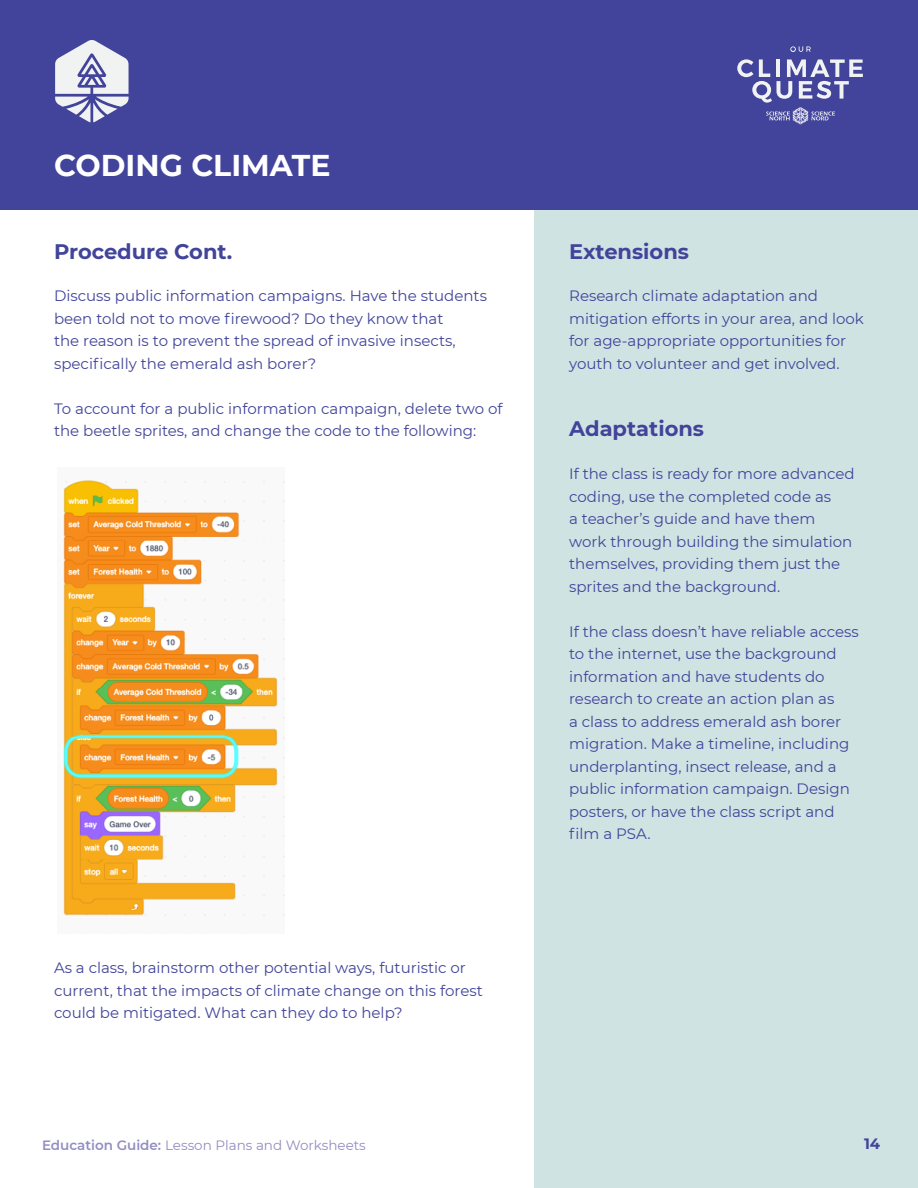
<style>
.page{position:relative;width:918px;height:1188px;background:#fff}
.page>*{position:absolute;margin:0;border:0;box-sizing:border-box;transform-origin:0 0}
.t1{font:700 30px "Montserrat";color:#fff}
.t2{font:700 21px "Montserrat";color:#41449a}
.t3{font:15px/22.5px "Montserrat";color:#41449a}
.t4{font:700 15px "Montserrat";color:#41449a}
.t5{font:13.5px "Montserrat";color:#928dc3}
.s1{font-weight:600}
</style>
<div class="page">
<div style="left:535px;top:186px;width:383px;height:1002px;background:#d0e3e3"></div>
<div style="left:0;top:0;width:918px;height:210px;background:#41449a"></div>
<svg style="left:790px;top:46px;width:21px;height:6px"></svg>
<svg style="left:737px;top:59px;width:126px;height:66px"></svg>
<svg style="left:55px;top:40px;width:74px;height:82px"></svg>
<img style="left:63px;top:480px;width:221px;height:436px">
<h1 class="t1" style="left:54px;top:144px;width:278px">CODING CLIMATE</h1>
<h2 class="t2" style="left:54px;top:236px;width:180px">Procedure Cont.</h2>
<p class="t3" style="left:54px;top:284px;width:435px">Discuss public information campaigns. Have the students been told not to move firewood? Do they know that<br>the reason is to prevent the spread of invasive insects, specifically the emerald ash borer?</p>
<p class="t3" style="left:54px;top:397px;width:450px">To account for a public information campaign, delete two of the beetle sprites, and change the code to the following:</p>
<p class="t3" style="left:54px;top:956px;width:430px">As a class, brainstorm other potential ways, futuristic or current, that the impacts of climate change on this forest could be mitigated. What can they do to help?</p>
<h2 class="t2" style="left:569px;top:236px;width:121px">Extensions</h2>
<p class="t3" style="left:569px;top:284px;width:296px">Research climate adaptation and mitigation efforts in your area, and look for age-appropriate opportunities for youth to volunteer and get involved.</p>
<h2 class="t2" style="left:569px;top:414px;width:136px">Adaptations</h2>
<p class="t3" style="left:569px;top:462px;width:287px">If the class is ready for more advanced coding, use the completed code as<br>a teacher’s guide and have them work through building the simulation themselves, providing them just the sprites and the background.</p>
<p class="t3" style="left:569px;top:620px;width:291px">If the class doesn’t have reliable access to the internet, use the background information and have students do research to create an action plan as<br>a class to address emerald ash borer migration. Make a timeline, including underplanting, insect release, and a public information campaign. Design posters, or have the class script and film a PSA.</p>
<p class="t5" style="left:42px;top:1136px;width:325px"><span class="s1">Education Guide:</span> Lesson Plans and Worksheets</p>
<p class="t4" style="left:864px;top:1132px;width:18px">14</p>
</div>
